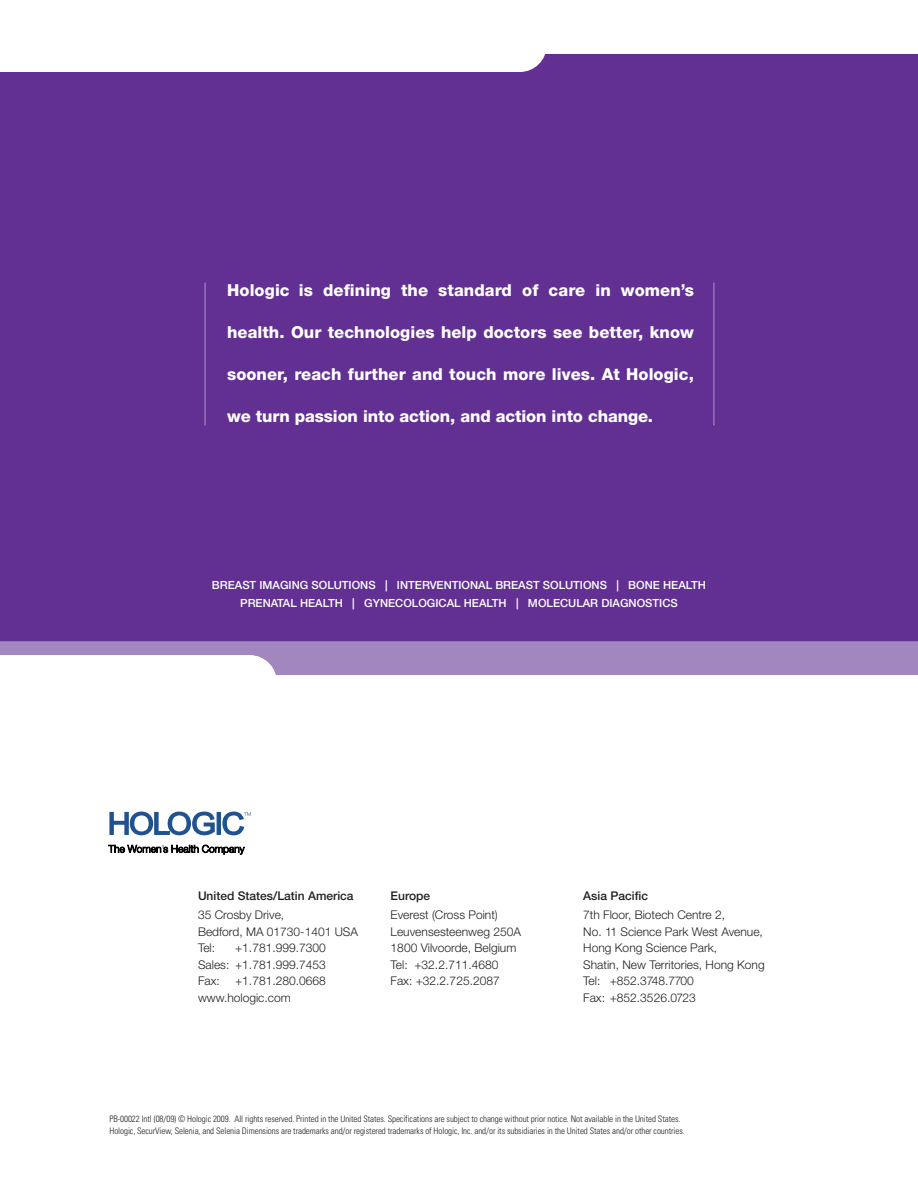
<style>
.page{position:relative;width:918px;height:1188px;background:#fff}
.page>*{position:absolute;margin:0;border:0;box-sizing:border-box;transform-origin:0 0}
.t1{font:800 16.5px "Helvetica Neue LT Std";letter-spacing:.005em;color:#fff}
.t2{font:300 12px/16.5px "Helvetica Neue LT Std";color:#231f20}
.t3{font:500 12px "Helvetica Neue LT Std";color:#231f20}
.t4{font:500 11.25px/18px "Helvetica Neue LT Std";color:#fff;text-align:center}
.t5{font:300 condensed 9px/12px "Univers";letter-spacing:-.01em;color:#231f20}
</style>
<div class="page">
<div style="left:0;top:54px;width:918px;height:621px;background:#622f92"></div>
<div style="left:0;top:54px;width:545px;height:18px;background:#fff"></div>
<svg style="left:109px;top:812px;width:142px;height:23px"></svg>
<svg style="left:108px;top:845px;width:137px;height:9px"></svg>
<hr style="left:204px;top:282px;width:2px;height:144px;background:#9275b4">
<hr style="left:713px;top:282px;width:2px;height:144px;background:#9275b4">
<svg style="left:0;top:641px;width:918px;height:34px;background:#b09ac8"></svg>
<h1 class="t1" style="left:227px;top:284px;width:468px">Hologic is defining the standard of care in women’s</h1>
<h1 class="t1" style="left:227px;top:326px;width:468px">health. Our technologies help doctors see better, know</h1>
<h1 class="t1" style="left:227px;top:368px;width:468px">sooner, reach further and touch more lives. At Hologic,</h1>
<h1 class="t1" style="left:227px;top:410px;width:428px">we turn passion into action, and action into change.</h1>
<p class="t4" style="left:212px;top:577px;width:496px">BREAST IMAGING SOLUTIONS | INTERVENTIONAL BREAST SOLUTIONS | BONE HEALTH<br>PRENATAL HEALTH | GYNECOLOGICAL HEALTH | MOLECULAR DIAGNOSTICS</p>
<p class="t3" style="left:198px;top:891px;width:157px">United States/Latin America</p>
<p class="t2" style="left:198px;top:908px;width:162px">35 Crosby Drive,<br>Bedford, MA 01730-1401 USA<br>Tel:</p>
<p class="t2" style="left:198px;top:941px;width:129px;text-align:justify;text-indent:37px">+1.781.999.7300<br>Sales: +1.781.999.7453<br>Fax:</p>
<p class="t2" style="left:198px;top:974px;width:129px;text-indent:37px">+1.781.280.0668 www.hologic.com</p>
<p class="t3" style="left:391px;top:891px;width:41px">Europe</p>
<p class="t2" style="left:391px;top:908px;width:132px">Everest (Cross Point)<br>Leuvensesteenweg 250A<br>1800 Vilvoorde, Belgium<br>Tel: +32.2.711.4680<br>Fax: +32.2.725.2087</p>
<p class="t3" style="left:583px;top:891px;width:66px">Asia Pacific</p>
<p class="t2" style="left:583px;top:908px;width:183px">7th Floor, Biotech Centre 2,<br>No. 11 Science Park West Avenue,<br>Hong Kong Science Park,<br>Shatin, New Territories, Hong Kong<br>Tel: +852.3748.7700<br>Fax: +852.3526.0723</p>
<p class="t5" style="left:109px;top:1114px;width:577px">PB-00022 Intl (08/09) © Hologic 2009. All rights reserved. Printed in the United States. Specifications are subject to change without prior notice. Not available in the United States.<br>Hologic, SecurView, Selenia, and Selenia Dimensions are trademarks and/or registered trademarks of Hologic, Inc. and/or its subsidiaries in the United States and/or other countries.</p>
</div>
